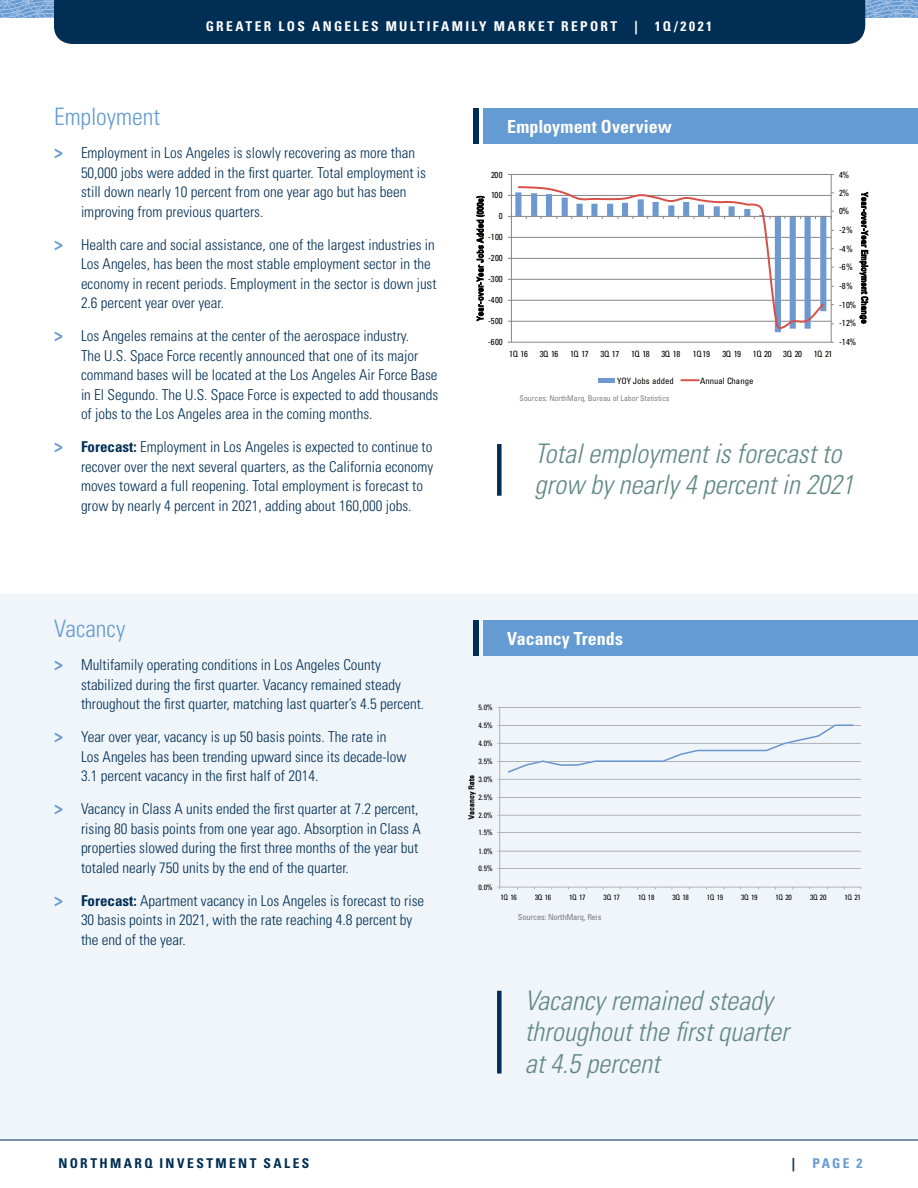
<style>
.page{position:relative;width:918px;height:1188px;background:#fff}
.page>*{position:absolute;margin:0;border:0;box-sizing:border-box;transform-origin:0 0}
.t1{font:italic 300 condensed 27px/31.5px "Univers LT Std";color:#628986}
.t2{font:300 condensed 24px "Univers LT Std";letter-spacing:-.005em;color:#649bd2}
.t3{font:700 condensed 18px "Univers LT Std";color:#fff}
.t4{font:300 condensed 15px/19.5px "Univers LT Std";color:#002e54}
.t5{font:700 condensed 13.5px "Univers LT Std";letter-spacing:.17em;color:#fff}
.t6{font:700 condensed 13.5px "Univers LT Std";letter-spacing:.18em;color:#002e54}
.t7{font:700 condensed 13.5px "Univers LT Std";color:#649bd2}
.t8{font:condensed 8.7px "Univers LT Std";letter-spacing:-.045em;color:#040503}
.t9{font:condensed 8.7px "Univers LT Std";color:#040503}
.t10{font:condensed 8.55px "Univers LT Std";letter-spacing:.02em;color:#040503}
.t11{font:condensed 8.4px "Univers LT Std";letter-spacing:-.025em;color:#7b7d80}
.t12{font:condensed 7.8px "Univers LT Std";color:#7f807f}
.t13{font:condensed 7.65px "Univers LT Std";letter-spacing:-.045em;color:#030403}
.s1{font-weight:700;font-size:18px;color:#649bd2}
.s2{font-weight:700}
</style>
<div class="page">
<div style="left:0;top:594px;width:918px;height:546px;background:#f0f5fa"></div>
<svg style="left:0;top:0;width:918px;height:44px;background:#184366"></svg>
<hr style="left:0;top:1140px;width:918px;height:1px;background:#002e54">
<div style="left:497px;top:991px;width:5px;height:83px;background:#002e54"></div>
<div style="left:497px;top:444px;width:5px;height:52px;background:#002e54"></div>
<div style="left:483px;top:108px;width:435px;height:36px;background:#649bd2"></div>
<div style="left:483px;top:620px;width:435px;height:36px;background:#649bd2"></div>
<div style="left:473px;top:108px;width:6px;height:36px;background:#002e54"></div>
<div style="left:473px;top:620px;width:6px;height:36px;background:#002e54"></div>
<hr style="left:511px;top:342px;width:320px;height:1px;background:#868686">
<hr style="left:511px;top:174px;width:320px;height:1px;background:#868686">
<hr style="left:831px;top:174px;width:1px;height:168px;background:#868686">
<hr style="left:511px;top:174px;width:1px;height:168px;background:#868686">
<svg style="left:508px;top:192px;width:326px;height:140px"></svg>
<svg style="left:517px;top:186px;width:309px;height:147px"></svg>
<div style="left:598px;top:378px;width:17px;height:5px;background:#6e99d0"></div>
<svg style="left:681px;top:379px;width:18px;height:2px"></svg>
<svg style="left:498px;top:707px;width:363px;height:182px"></svg>
<svg style="left:468px;top:775px;width:8px;height:45px"></svg>
<p class="t5" style="left:206px;top:18px;width:413px">GREATER LOS ANGELES MULTIFAMILY MARKET REPORT</p>
<p class="t5" style="left:634px;top:18px;width:5px">|</p>
<p class="t5" style="left:655px;top:18px;width:59px">1Q/2021</p>
<h2 class="t2" style="left:54px;top:103px;width:108px">Employment</h2>
<p class="t4" style="left:81px;top:143px;width:347px;text-indent:-27px"><span class="s1">&gt;</span> Employment in Los Angeles is slowly recovering as more than 50,000 jobs were added in the first quarter. Total employment is still down nearly 10 percent from one year ago but has been improving from previous quarters.</p>
<p class="t4" style="left:81px;top:235px;width:357px;text-indent:-27px"><span class="s1">&gt;</span> Health care and social assistance, one of the largest industries in Los Angeles, has been the most stable employment sector in the economy in recent periods. Employment in the sector is down just 2.6 percent year over year.</p>
<p class="t4" style="left:81px;top:326px;width:359px;text-indent:-27px"><span class="s1">&gt;</span> Los Angeles remains at the center of the aerospace industry.<br>The U.S. Space Force recently announced that one of its major command bases will be located at the Los Angeles Air Force Base in El Segundo. The U.S. Space Force is expected to add thousands of jobs to the Los Angeles area in the coming months.</p>
<p class="t4" style="left:81px;top:437px;width:354px;text-indent:-27px"><span class="s1">&gt;</span> <span class="s2">Forecast:</span> Employment in Los Angeles is expected to continue to recover over the next several quarters, as the California economy moves toward a full reopening. Total employment is forecast to grow by nearly 4 percent in 2021, adding about 160,000 jobs.</p>
<p class="t3" style="left:507px;top:116px;width:166px">Employment Overview</p>
<p class="t8" style="left:491px;top:169px;width:13px">200</p>
<p class="t8" style="left:491px;top:190px;width:13px">100</p>
<p class="t10" style="left:475px;top:321px;width:126px;rotate:-90deg">Year-over-Year Jobs Added (000s)</p>
<p class="t8" style="left:499px;top:211px;width:5px">0</p>
<p class="t8" style="left:488px;top:232px;width:16px">-100</p>
<p class="t8" style="left:488px;top:253px;width:16px">-200</p>
<p class="t8" style="left:488px;top:274px;width:16px">-300</p>
<p class="t8" style="left:488px;top:295px;width:16px">-400</p>
<p class="t8" style="left:488px;top:316px;width:16px">-500</p>
<p class="t8" style="left:488px;top:337px;width:16px">-600</p>
<p class="t8" style="left:509px;top:348px;width:20px">1Q 16</p>
<p class="t8" style="left:540px;top:348px;width:20px">3Q 16</p>
<p class="t8" style="left:570px;top:348px;width:20px">1Q 17</p>
<p class="t8" style="left:601px;top:348px;width:20px">3Q 17</p>
<p class="t8" style="left:631px;top:348px;width:20px">1Q 18</p>
<p class="t8" style="left:661px;top:348px;width:20px">3Q 18</p>
<p class="t8" style="left:693px;top:348px;width:18px">1Q19</p>
<p class="t8" style="left:722px;top:348px;width:20px">3Q 19</p>
<p class="t8" style="left:753px;top:348px;width:20px">1Q 20</p>
<p class="t8" style="left:783px;top:348px;width:20px">3Q 20</p>
<p class="t8" style="left:814px;top:348px;width:20px">1Q 21</p>
<p class="t9" style="left:617px;top:375px;width:58px">YOY Jobs added</p>
<p class="t9" style="left:700px;top:375px;width:55px">Annual Change</p>
<p class="t12" style="left:520px;top:393px;width:151px">Sources: NorthMarq, Bureau of Labor Statistics</p>
<p class="t8" style="left:839px;top:169px;width:12px">4%</p>
<p class="t8" style="left:839px;top:187px;width:12px">2%</p>
<p class="t10" style="left:870px;top:192px;width:133px;rotate:90deg">Year-over-Year Employment Change</p>
<p class="t8" style="left:839px;top:206px;width:12px">0%</p>
<p class="t8" style="left:839px;top:225px;width:15px">-2%</p>
<p class="t8" style="left:839px;top:243px;width:15px">-4%</p>
<p class="t8" style="left:839px;top:262px;width:15px">-6%</p>
<p class="t8" style="left:839px;top:281px;width:15px">-8%</p>
<p class="t8" style="left:839px;top:299px;width:19px">-10%</p>
<p class="t8" style="left:839px;top:317px;width:19px">-12%</p>
<p class="t8" style="left:839px;top:337px;width:19px">-14%</p>
<h1 class="t1" style="left:535px;top:438px;width:321px">Total employment is forecast to grow by nearly 4 percent in 2021</h1>
<h2 class="t2" style="left:54px;top:614px;width:73px">Vacancy</h2>
<p class="t4" style="left:81px;top:655px;width:345px;text-indent:-27px"><span class="s1">&gt;</span> Multifamily operating conditions in Los Angeles County stabilized during the first quarter. Vacancy remained steady throughout the first quarter, matching last quarter’s 4.5 percent.</p>
<p class="t4" style="left:81px;top:727px;width:327px;text-indent:-27px"><span class="s1">&gt;</span> Year over year, vacancy is up 50 basis points. The rate in<br>Los Angeles has been trending upward since its decade-low<br>3.1 percent vacancy in the first half of 2014.</p>
<p class="t4" style="left:81px;top:799px;width:341px;text-indent:-27px"><span class="s1">&gt;</span> Vacancy in Class A units ended the first quarter at 7.2 percent, rising 80 basis points from one year ago. Absorption in Class A properties slowed during the first three months of the year but totaled nearly 750 units by the end of the quarter.</p>
<p class="t4" style="left:81px;top:891px;width:345px;text-indent:-27px"><span class="s1">&gt;</span> <span class="s2">Forecast:</span> Apartment vacancy in Los Angeles is forecast to rise<br>30 basis points in 2021, with the rate reaching 4.8 percent by the end of the year.</p>
<p class="t3" style="left:507px;top:628px;width:117px">Vacancy Trends</p>
<p class="t13" style="left:478px;top:702px;width:16px">5.0%</p>
<p class="t13" style="left:478px;top:721px;width:16px">4.5%</p>
<p class="t13" style="left:478px;top:738px;width:16px">4.0%</p>
<p class="t13" style="left:478px;top:757px;width:16px">3.5%</p>
<p class="t13" style="left:478px;top:774px;width:16px">3.0%</p>
<p class="t13" style="left:478px;top:793px;width:16px">2.5%</p>
<p class="t13" style="left:478px;top:810px;width:16px">2.0%</p>
<p class="t13" style="left:478px;top:828px;width:16px">1.5%</p>
<p class="t13" style="left:478px;top:846px;width:16px">1.0%</p>
<p class="t13" style="left:478px;top:864px;width:16px">0.5%</p>
<p class="t13" style="left:478px;top:882px;width:16px">0.0%</p>
<p class="t13" style="left:500px;top:892px;width:18px">1Q 16</p>
<p class="t13" style="left:535px;top:892px;width:18px">3Q 16</p>
<p class="t13" style="left:569px;top:892px;width:18px">1Q 17</p>
<p class="t13" style="left:604px;top:892px;width:18px">3Q 17</p>
<p class="t13" style="left:638px;top:892px;width:18px">1Q 18</p>
<p class="t13" style="left:672px;top:892px;width:18px">3Q 18</p>
<p class="t13" style="left:707px;top:892px;width:18px">1Q 19</p>
<p class="t13" style="left:741px;top:892px;width:18px">3Q 19</p>
<p class="t13" style="left:776px;top:892px;width:18px">1Q 20</p>
<p class="t13" style="left:810px;top:892px;width:18px">3Q 20</p>
<p class="t13" style="left:844px;top:892px;width:18px">1Q 21</p>
<p class="t11" style="left:518px;top:912px;width:85px">Sources: NorthMarq, Reis</p>
<h1 class="t1" style="left:525px;top:985px;width:265px">Vacancy remained steady throughout the first quarter at 4.5 percent</h1>
<p class="t6" style="left:59px;top:1155px;width:252px">NORTHMARQ INVESTMENT SALES</p>
<p class="t6" style="left:792px;top:1155px;width:5px">|</p>
<p class="t7" style="left:812px;top:1155px;width:52px">PAGE 2</p>
</div>
